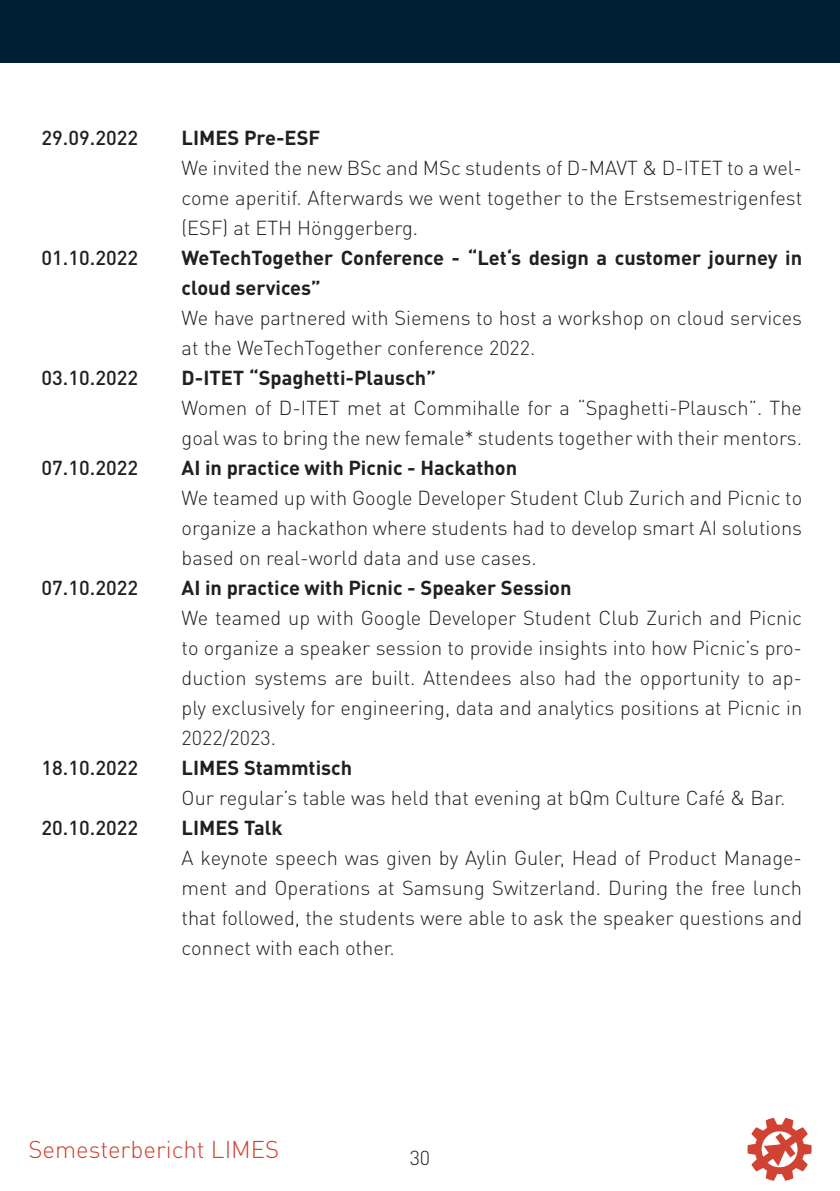
<style>
.page{position:relative;width:840px;height:1191px;background:#fff}
.page>*{position:absolute;margin:0;border:0;box-sizing:border-box;transform-origin:0 0}
.Absatzformat_1{font:300 24px "DIN Pro";color:#d04231}
.t1{font:300 20px/30px "DIN Pro";color:#231f20;text-align:justify}
.t2{font:700 20px/30px "DIN Pro";color:#231f20}
.t3{font:500 20px "DIN Pro";color:#231f20}
</style>
<div class="page">
<div style="left:0;top:0;width:839px;height:63px;background:#001f33"></div>
<svg style="left:747px;top:1117px;width:64px;height:63px"></svg>
<p class="t3" style="left:42px;top:124px;width:98px">29.09.2022</p>
<p class="t3" style="left:42px;top:244px;width:98px">01.10.2022</p>
<p class="t3" style="left:42px;top:364px;width:98px">03.10.2022</p>
<p class="t3" style="left:42px;top:454px;width:98px">07.10.2022</p>
<p class="t3" style="left:42px;top:574px;width:98px">07.10.2022</p>
<p class="t3" style="left:42px;top:754px;width:98px">18.10.2022</p>
<p class="t3" style="left:42px;top:814px;width:98px">20.10.2022</p>
<p class="t2" style="left:181px;top:122px;width:140px">LIMES Pre-ESF</p>
<p class="t1" style="left:181px;top:152px;width:621px">We invited the new BSc and MSc students of D-MAVT &amp; D-ITET to a wel&shy;come aperitif. Afterwards we went together to the Erstsemestrigenfest (ESF) at ETH Hönggerberg.</p>
<p class="t2" style="left:181px;top:242px;width:621px">WeTechTogether Conference - “Let‘s design a customer journey in cloud services”</p>
<p class="t1" style="left:181px;top:302px;width:621px">We have partnered with Siemens to host a workshop on cloud services at the WeTechTogether conference 2022.</p>
<p class="t2" style="left:181px;top:362px;width:256px">D-ITET “Spaghetti-Plausch”</p>
<p class="t1" style="left:181px;top:392px;width:621px">Women of D-ITET met at Commihalle for a “Spaghetti-Plausch”. The goal was to bring the new female* students together with their mentors.</p>
<p class="t2" style="left:181px;top:452px;width:337px">AI in practice with Picnic - Hackathon</p>
<p class="t1" style="left:181px;top:482px;width:621px">We teamed up with Google Developer Student Club Zurich and Picnic to organize a hackathon where students had to develop smart AI solutions based on real-world data and use cases.</p>
<p class="t2" style="left:181px;top:572px;width:391px">AI in practice with Picnic - Speaker Session</p>
<p class="t1" style="left:181px;top:602px;width:621px">We teamed up with Google Developer Student Club Zurich and Picnic to organize a speaker session to provide insights into how Picnic’s pro&shy;duction systems are built. Attendees also had the opportunity to ap&shy;ply exclusively for engineering, data and analytics positions at Picnic in 2022/2023.</p>
<p class="t2" style="left:181px;top:752px;width:172px">LIMES Stammtisch</p>
<p class="t1" style="left:181px;top:782px;width:605px">Our regular’s table was held that evening at bQm Culture Café &amp; Bar.</p>
<p class="t2" style="left:181px;top:812px;width:102px">LIMES Talk</p>
<p class="t1" style="left:181px;top:842px;width:621px">A keynote speech was given by Aylin Guler, Head of Product Manage&shy;ment and Operations at Samsung Switzerland. During the free lunch that followed, the students were able to ask the speaker questions and connect with each other.</p>
<p class="Absatzformat_1" style="left:28px;top:1133px;width:252px">Semesterbericht LIMES</p>
<p class="t1" style="left:409px;top:1141px;width:22px">30</p>
</div>
